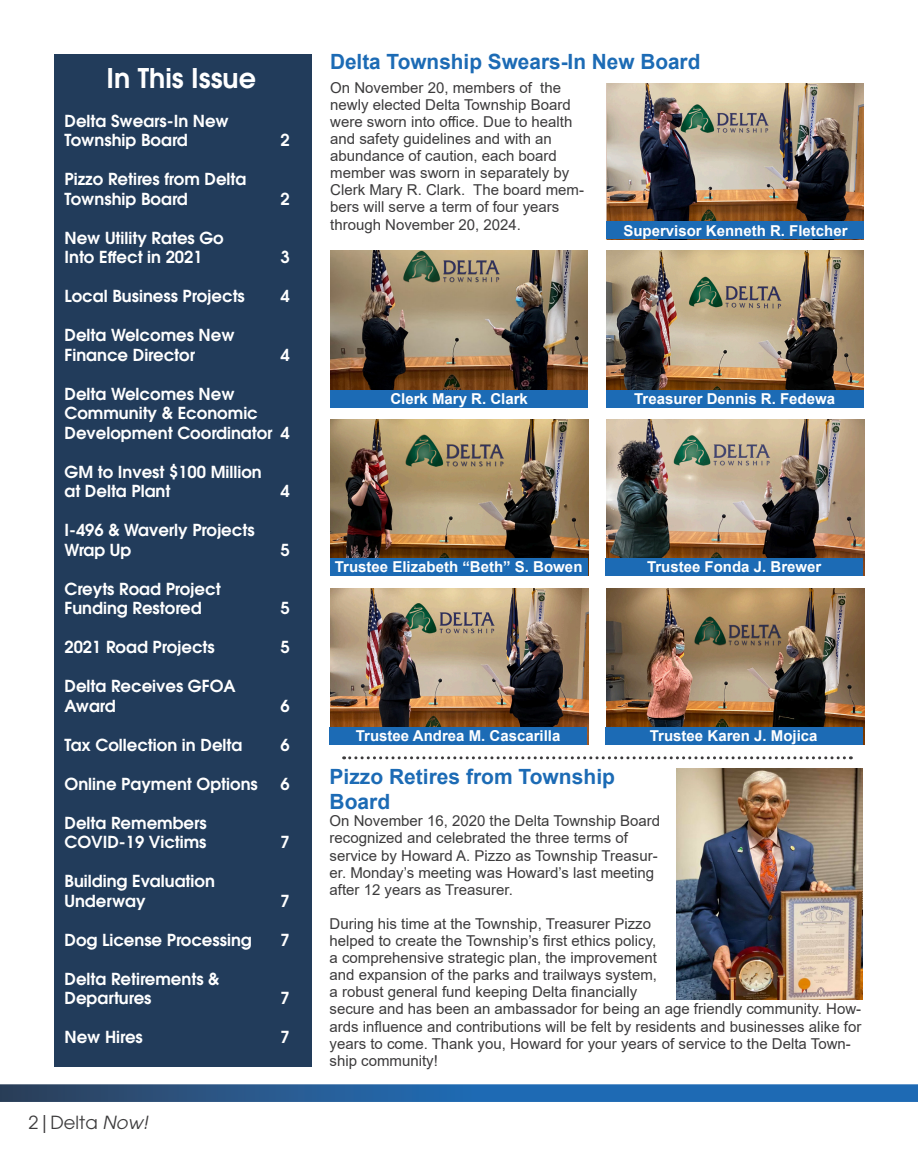
<style>
.page{position:relative;width:918px;height:1161px;background:#fff}
.page>*{position:absolute;margin:0;border:0;box-sizing:border-box;transform-origin:0 0}
.t1{font:600 27px "ITC Avant Garde Std";color:#fff}
.t2{font:700 21px/25.2px "Arial";color:#1c6bb5}
.t3{font:18px "ITC Avant Garde Std";color:#3c3b3c}
.t4{font:600 16.5px "ITC Avant Garde Std";color:#fff}
.t5{font:15px/17.1px "Arial";color:#3c3b3c}
.t6{font:700 15px "Arial";color:#fff}
.s1{font-style:italic}
</style>
<div class="page">
<img style="left:0;top:83px;width:918px;height:1019px">
<div style="left:54px;top:54px;width:258px;height:1012px;background:#223c5b"></div>
<svg style="left:344px;top:756px;width:507px;height:3px"></svg>
<img style="left:606px;top:84px;width:258px;height:156px">
<img style="left:330px;top:251px;width:258px;height:139px">
<img style="left:606px;top:251px;width:258px;height:156px">
<img style="left:330px;top:420px;width:258px;height:156px">
<img style="left:606px;top:420px;width:258px;height:156px">
<img style="left:330px;top:588px;width:258px;height:157px">
<img style="left:606px;top:588px;width:258px;height:157px">
<img style="left:676px;top:769px;width:187px;height:231px">
<div style="left:607px;top:222px;width:257px;height:17px;background:#1c6bb5"></div>
<div style="left:330px;top:390px;width:258px;height:17px;background:#1c6bb5"></div>
<div style="left:606px;top:390px;width:257px;height:17px;background:#1c6bb5"></div>
<div style="left:330px;top:558px;width:257px;height:18px;background:#1c6bb5"></div>
<div style="left:606px;top:558px;width:257px;height:18px;background:#1c6bb5"></div>
<div style="left:330px;top:727px;width:257px;height:18px;background:#1c6bb5"></div>
<div style="left:605px;top:727px;width:257px;height:18px;background:#1c6bb5"></div>
<p class="t1" style="left:107px;top:60px;width:151px">In This Issue</p>
<p class="t4" style="left:64px;top:110px;width:166px">Delta Swears-In New</p>
<p class="t4" style="left:64px;top:130px;width:125px">Township Board</p>
<p class="t4" style="left:281px;top:130px;width:11px">2</p>
<p class="t4" style="left:64px;top:169px;width:183px">Pizzo Retires from Delta</p>
<p class="t4" style="left:64px;top:188px;width:125px">Township Board</p>
<p class="t4" style="left:281px;top:188px;width:11px">2</p>
<p class="t4" style="left:64px;top:227px;width:161px">New Utility Rates Go</p>
<p class="t4" style="left:64px;top:247px;width:140px">Into Effect in 2021</p>
<p class="t4" style="left:281px;top:247px;width:11px">3</p>
<p class="t4" style="left:64px;top:286px;width:182px">Local Business Projects</p>
<p class="t4" style="left:281px;top:286px;width:11px">4</p>
<p class="t4" style="left:64px;top:325px;width:172px">Delta Welcomes New</p>
<p class="t4" style="left:64px;top:344px;width:132px">Finance Director</p>
<p class="t4" style="left:281px;top:344px;width:11px">4</p>
<p class="t4" style="left:64px;top:383px;width:172px">Delta Welcomes New</p>
<p class="t4" style="left:64px;top:403px;width:195px">Community &amp; Economic</p>
<p class="t4" style="left:64px;top:422px;width:227px">Development Coordinator 4</p>
<p class="t4" style="left:64px;top:461px;width:199px">GM to Invest $100 Million</p>
<p class="t4" style="left:64px;top:481px;width:107px">at Delta Plant</p>
<p class="t4" style="left:281px;top:481px;width:11px">4</p>
<p class="t4" style="left:64px;top:520px;width:192px">I-496 &amp; Waverly Projects</p>
<p class="t4" style="left:64px;top:539px;width:68px">Wrap Up</p>
<p class="t4" style="left:281px;top:539px;width:11px">5</p>
<p class="t4" style="left:64px;top:578px;width:158px">Creyts Road Project</p>
<p class="t4" style="left:64px;top:598px;width:139px">Funding Restored</p>
<p class="t4" style="left:281px;top:598px;width:11px">5</p>
<p class="t4" style="left:64px;top:637px;width:152px">2021 Road Projects</p>
<p class="t4" style="left:281px;top:637px;width:11px">5</p>
<p class="t4" style="left:64px;top:676px;width:173px">Delta Receives GFOA</p>
<p class="t4" style="left:64px;top:695px;width:53px">Award</p>
<p class="t4" style="left:281px;top:695px;width:11px">6</p>
<p class="t4" style="left:64px;top:734px;width:179px">Tax Collection in Delta</p>
<p class="t4" style="left:281px;top:734px;width:11px">6</p>
<p class="t4" style="left:64px;top:773px;width:195px">Online Payment Options</p>
<p class="t4" style="left:281px;top:773px;width:11px">6</p>
<p class="t4" style="left:64px;top:812px;width:144px">Delta Remembers</p>
<p class="t4" style="left:64px;top:832px;width:144px">COVID-19 Victims</p>
<p class="t4" style="left:281px;top:832px;width:11px">7</p>
<p class="t4" style="left:64px;top:871px;width:152px">Building Evaluation</p>
<p class="t4" style="left:64px;top:890px;width:83px">Underway</p>
<p class="t4" style="left:281px;top:890px;width:11px">7</p>
<p class="t4" style="left:64px;top:929px;width:189px">Dog License Processing</p>
<p class="t4" style="left:281px;top:929px;width:11px">7</p>
<p class="t4" style="left:64px;top:968px;width:156px">Delta Retirements &amp;</p>
<p class="t4" style="left:64px;top:988px;width:89px">Departures</p>
<p class="t4" style="left:281px;top:988px;width:11px">7</p>
<p class="t4" style="left:64px;top:1027px;width:80px">New Hires</p>
<p class="t4" style="left:281px;top:1027px;width:11px">7</p>
<p class="t3" style="left:28px;top:1111px;width:121px">2|Delta <span class="s1">Now!</span></p>
<p class="t2" style="left:330px;top:50px;width:372px">Delta Township Swears-In New Board</p>
<p class="t5" style="left:330px;top:79px;width:255px">On November 20, members of the newly elected Delta Township Board were sworn into office. Due to health and safety guidelines and with an abundance of caution, each board member was sworn in separately by<br>Clerk Mary R. Clark. The board mem&shy;bers will serve a term of four years through November 20, 2024.</p>
<p class="t6" style="left:623px;top:220px;width:226px">Supervisor Kenneth R. Fletcher</p>
<p class="t6" style="left:390px;top:388px;width:139px">Clerk Mary R. Clark</p>
<p class="t6" style="left:634px;top:388px;width:202px">Treasurer Dennis R. Fedewa</p>
<p class="t6" style="left:335px;top:556px;width:249px">Trustee Elizabeth “Beth” S. Bowen</p>
<p class="t6" style="left:647px;top:556px;width:176px">Trustee Fonda J. Brewer</p>
<p class="t6" style="left:356px;top:725px;width:206px">Trustee Andrea M. Cascarilla</p>
<p class="t6" style="left:650px;top:725px;width:169px">Trustee Karen J. Mojica</p>
<p class="t2" style="left:330px;top:764px;width:287px">Pizzo Retires from Township<br>Board</p>
<p class="t5" style="left:330px;top:812px;width:332px">On November 16, 2020 the Delta Township Board recognized and celebrated the three terms of service by Howard A. Pizzo as Township Treasur&shy;er. Monday’s meeting was Howard’s last meeting after 12 years as Treasurer.</p>
<p class="t5" style="left:330px;top:915px;width:533px">During his time at the Township, Treasurer Pizzo<br>helped to create the Township’s first ethics policy,<br>a comprehensive strategic plan, the improvement<br>and expansion of the parks and trailways system,<br>a robust general fund keeping Delta financially<br>secure and has been an ambassador for being an age friendly community. How&shy;ards influence and contributions will be felt by residents and businesses alike for years to come. Thank you, Howard for your years of service to the Delta Town&shy;ship community!</p>
</div>
